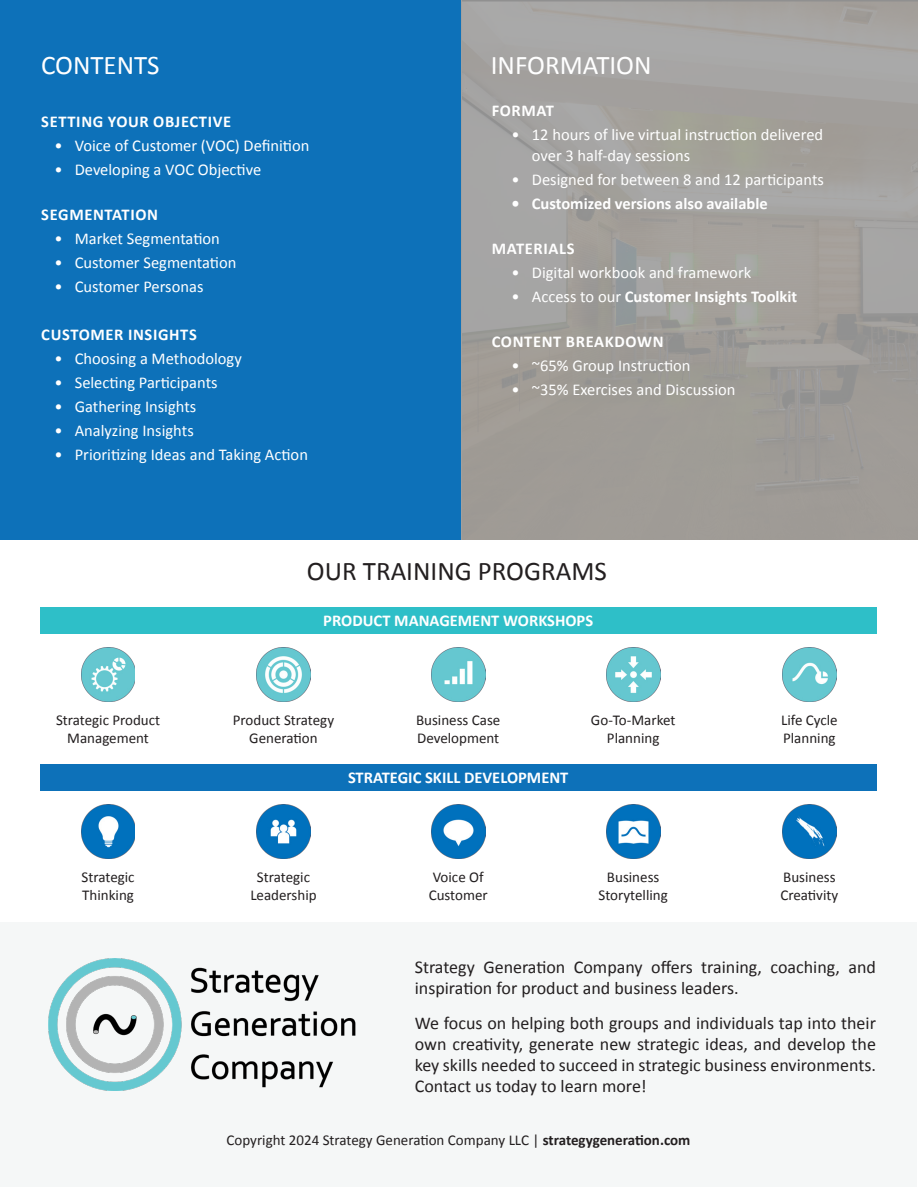
<style>
.page{position:relative;width:918px;height:1188px;background:#fff}
.page>*{position:absolute;margin:0;border:0;box-sizing:border-box;transform-origin:0 0}
.t1{font:27px "Calibri";color:#fff}
.t2{font:27px "Calibri";color:#231f20}
.t3{font:18px/21px "Calibri";color:#231f20}
.t4{font:16.5px/21px "Calibri";color:#fff}
.t5{font:700 16.5px "Calibri";color:#fff}
.t6{font:700 16.5px "Calibri";letter-spacing:.04em;color:#fff}
.t7{font:15px/18px "Calibri";color:#231f20;text-align:center}
.s1{font-weight:400}
.s2{font-weight:700}
</style>
<div class="page">
<svg style="left:462px;top:0;width:456px;height:540px;background:#a19f9b"></svg>
<div style="left:0;top:0;width:460px;height:540px;background:#0d71b9"></div>
<div style="left:0;top:918px;width:916px;height:268px;background:#f5f7f7"></div>
<img style="left:49px;top:958px;width:307px;height:133px">
<div style="left:1px;top:541px;width:915px;height:380px;background:#fff"></div>
<div style="left:40px;top:607px;width:837px;height:27px;background:#2ebfc8"></div>
<img style="left:257px;top:648px;width:54px;height:54px">
<img style="left:431px;top:648px;width:54px;height:54px">
<img style="left:81px;top:648px;width:53px;height:54px">
<img style="left:606px;top:648px;width:54px;height:54px">
<img style="left:782px;top:648px;width:54px;height:54px">
<div style="left:40px;top:764px;width:837px;height:27px;background:#0d71b9"></div>
<img style="left:257px;top:805px;width:54px;height:54px">
<img style="left:431px;top:805px;width:54px;height:54px">
<img style="left:81px;top:805px;width:53px;height:54px">
<img style="left:606px;top:805px;width:54px;height:54px">
<img style="left:782px;top:805px;width:54px;height:54px">
<h1 class="t1" style="left:41px;top:47px;width:120px">CONTENTS</h1>
<p class="t6" style="left:41px;top:110px;width:191px">SETTING YOUR OBJECTIVE</p>
<p class="t4" style="left:55px;top:134px;width:257px">• Voice of Customer (VOC) Definition</p>
<p class="t4" style="left:55px;top:158px;width:208px">• Developing a VOC Objective</p>
<p class="t6" style="left:41px;top:203px;width:118px">SEGMENTATION</p>
<p class="t4" style="left:55px;top:227px;width:167px">• Market Segmentation</p>
<p class="t4" style="left:55px;top:251px;width:184px">• Customer Segmentation</p>
<p class="t4" style="left:55px;top:275px;width:150px">• Customer Personas</p>
<p class="t6" style="left:41px;top:323px;width:157px">CUSTOMER INSIGHTS</p>
<p class="t4" style="left:55px;top:347px;width:189px">• Choosing a Methodology</p>
<p class="t4" style="left:55px;top:371px;width:165px">• Selecting Participants</p>
<p class="t4" style="left:55px;top:395px;width:143px">• Gathering Insights</p>
<p class="t4" style="left:55px;top:419px;width:141px">• Analyzing Insights</p>
<p class="t4" style="left:55px;top:443px;width:255px">• Prioritizing Ideas and Taking Action</p>
<h1 class="t1" style="left:491px;top:47px;width:162px">INFORMATION</h1>
<p class="t5" style="left:492px;top:99px;width:64px">FORMAT</p>
<p class="t4" style="left:532px;top:123px;width:293px;text-indent:-20px">• 12 hours of live virtual instruction delivered over 3 half-day sessions</p>
<p class="t4" style="left:512px;top:168px;width:314px">• Designed for between 8 and 12 participants</p>
<p class="t5" style="left:512px;top:192px;width:258px">• Customized versions also available</p>
<p class="t6" style="left:492px;top:237px;width:84px">MATERIALS</p>
<p class="t4" style="left:512px;top:261px;width:241px">• Digital workbook and framework</p>
<p class="t5" style="left:512px;top:285px;width:287px"><span class="s1">• Access to our</span> Customer Insights Toolkit</p>
<p class="t6" style="left:492px;top:330px;width:173px">CONTENT BREAKDOWN</p>
<p class="t4" style="left:512px;top:354px;width:180px">• ~65% Group Instruction</p>
<p class="t4" style="left:512px;top:378px;width:225px">• ~35% Exercises and Discussion</p>
<h1 class="t2" style="left:307px;top:553px;width:302px">OUR TRAINING PROGRAMS</h1>
<p class="t5" style="left:323px;top:609px;width:271px">PRODUCT MANAGEMENT WORKSHOPS</p>
<p class="t7" style="left:56px;top:710px;width:106px">Strategic Product<br>Management</p>
<p class="t7" style="left:233px;top:710px;width:103px">Product Strategy<br>Generation</p>
<p class="t7" style="left:416px;top:710px;width:86px;text-align:left">Business Case<br>Development</p>
<p class="t7" style="left:591px;top:710px;width:86px">Go-To-Market<br>Planning</p>
<p class="t7" style="left:781px;top:710px;width:58px;text-align:left">Life Cycle<br>Planning</p>
<p class="t5" style="left:348px;top:766px;width:222px">STRATEGIC SKILL DEVELOPMENT</p>
<p class="t7" style="left:82px;top:867px;width:55px;text-align:left">Strategic<br>Thinking</p>
<p class="t7" style="left:250px;top:867px;width:68px">Strategic<br>Leadership</p>
<p class="t7" style="left:429px;top:867px;width:61px;text-align:left">Voice Of<br>Customer</p>
<p class="t7" style="left:598px;top:867px;width:71px">Business<br>Storytelling</p>
<p class="t7" style="left:780px;top:867px;width:59px;text-align:left">Business<br>Creativity</p>
<p class="t3" style="left:415px;top:956px;width:463px">Strategy Generation Company offers training, coaching, and inspiration for product and business leaders.</p>
<p class="t3" style="left:415px;top:1012px;width:463px;text-align:justify">We focus on helping both groups and individuals tap into their own creativity, generate new strategic ideas, and develop the key skills needed to succeed in strategic business environments.<br>Contact us today to learn more!</p>
<p class="t7" style="left:227px;top:1131px;width:465px">Copyright 2024 Strategy Generation Company LLC | <span class="s2">strategygeneration.com</span></p>
</div>
